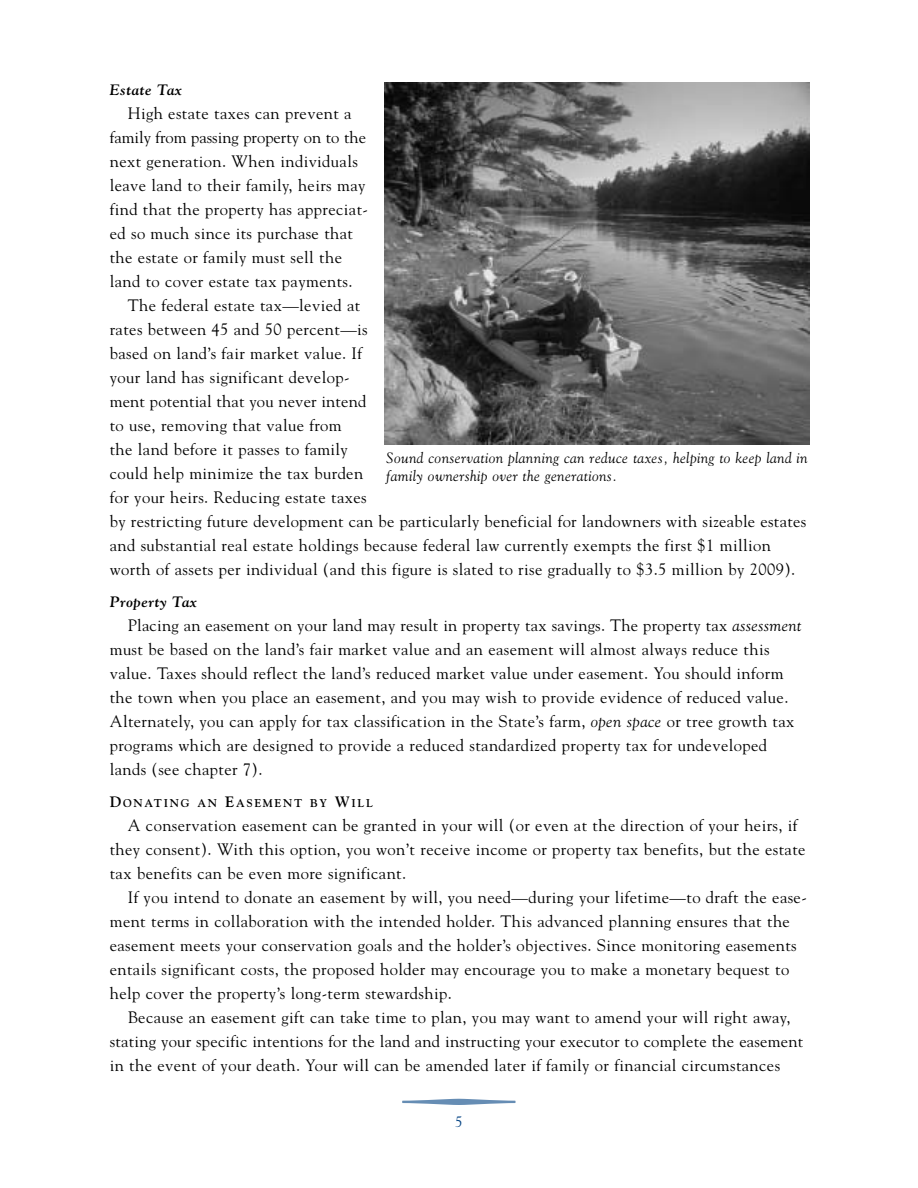
<style>
.page{position:relative;width:918px;height:1188px;background:#fff}
.page>*{position:absolute;margin:0;border:0;box-sizing:border-box;transform-origin:0 0}
.t1{font:16.5px/24px "Goudy";letter-spacing:.025em;color:#000}
.t2{font:16.5px "Goudy";color:#000}
.t3{font:italic 15px/18px "Goudy";letter-spacing:.025em;color:#000}
.t4{font:italic 700 15px "Goudy";letter-spacing:.03em;color:#000}
.t5{font:15px "Goudy";color:#004182}
.t6{font:700 11.25px "Goudy";letter-spacing:.15em;color:#000}
.s1{font-style:italic}
.s2{font-size:15px}
</style>
<div class="page">
<img style="left:385px;top:83px;width:425px;height:361px">
<p class="t4" style="left:110px;top:85px;width:73px">Estate Tax</p>
<p class="t1" style="left:128px;top:103px;width:225px">High estate taxes can prevent a</p>
<p class="t2" style="left:110px;top:131px;width:258px">family from passing property on to the</p>
<p class="t1" style="left:110px;top:151px;width:250px">next generation. When individuals</p>
<p class="t1" style="left:110px;top:175px;width:257px">leave land to their family, heirs may</p>
<p class="t1" style="left:110px;top:199px;width:260px">find that the property has appreciat-</p>
<p class="t1" style="left:110px;top:223px;width:245px">ed so much since its purchase that</p>
<p class="t1" style="left:110px;top:247px;width:234px">the estate or family must sell the</p>
<p class="t1" style="left:110px;top:271px;width:244px">land to cover estate tax payments.</p>
<p class="t1" style="left:128px;top:295px;width:234px">The federal estate tax—levied at</p>
<p class="t1" style="left:110px;top:319px;width:260px">rates between 45 and 50 percent—is</p>
<p class="t1" style="left:110px;top:343px;width:254px">based on land’s fair market value. If</p>
<p class="t1" style="left:110px;top:367px;width:241px">your land has significant develop-</p>
<p class="t1" style="left:110px;top:391px;width:258px">ment potential that you never intend</p>
<p class="t1" style="left:110px;top:415px;width:234px">to use, removing that value from</p>
<p class="t1" style="left:110px;top:439px;width:240px">the land before it passes to family</p>
<p class="t1" style="left:110px;top:463px;width:255px">could help minimize the tax burden</p>
<p class="t1" style="left:110px;top:487px;width:258px">for your heirs. Reducing estate taxes</p>
<p class="t1" style="left:110px;top:511px;width:698px">by restricting future development can be particularly beneficial for landowners with sizeable estates</p>
<p class="t1" style="left:110px;top:535px;width:663px">and substantial real estate holdings because federal law currently exempts the first $1 million</p>
<p class="t1" style="left:110px;top:559px;width:687px">worth of assets per individual (and this figure is slated to rise gradually to $3.5 million by 2009).</p>
<p class="t4" style="left:110px;top:596px;width:88px">Property Tax</p>
<p class="t1" style="left:110px;top:615px;width:693px;text-indent:18px">Placing an easement on your land may result in property tax savings. The property tax <span class="s1">assessment </span>must be based on the land’s fair market value and an easement will almost always reduce this value. Taxes should reflect the land’s reduced market value under easement. You should inform the town when you place an easement, and you may wish to provide evidence of reduced value.<br>Alternately, you can apply for tax classification in the State’s farm, <span class="s1">open space</span> or tree growth tax programs which are designed to provide a reduced standardized property tax for undeveloped lands (see chapter 7).</p>
<p class="t6" style="left:110px;top:799px;width:265px"><span class="s2">D</span>ONATING AN <span class="s2">E</span>ASEMENT BY <span class="s2">W</span>ILL</p>
<p class="t1" style="left:110px;top:815px;width:697px;text-indent:18px">A conservation easement can be granted in your will (or even at the direction of your heirs, if they consent). With this option, you won’t receive income or property tax benefits, but the estate tax benefits can be even more significant.</p>
<p class="t1" style="left:110px;top:887px;width:699px;text-indent:18px">If you intend to donate an easement by will, you need—during your lifetime—to draft the ease&shy;ment terms in collaboration with the intended holder. This advanced planning ensures that the easement meets your conservation goals and the holder’s objectives. Since monitoring easements entails significant costs, the proposed holder may encourage you to make a monetary bequest to help cover the property’s long-term stewardship.</p>
<p class="t1" style="left:110px;top:1007px;width:695px;text-indent:18px">Because an easement gift can take time to plan, you may want to amend your will right away, stating your specific intentions for the land and instructing your executor to complete the easement in the event of your death. Your will can be amended later if family or financial circumstances</p>
<p class="t3" style="left:386px;top:450px;width:423px">Sound conservation planning can reduce taxes, helping to keep land in family ownership over the generations.</p>
<p class="t5" style="left:455px;top:1116px;width:9px">5</p>
</div>
